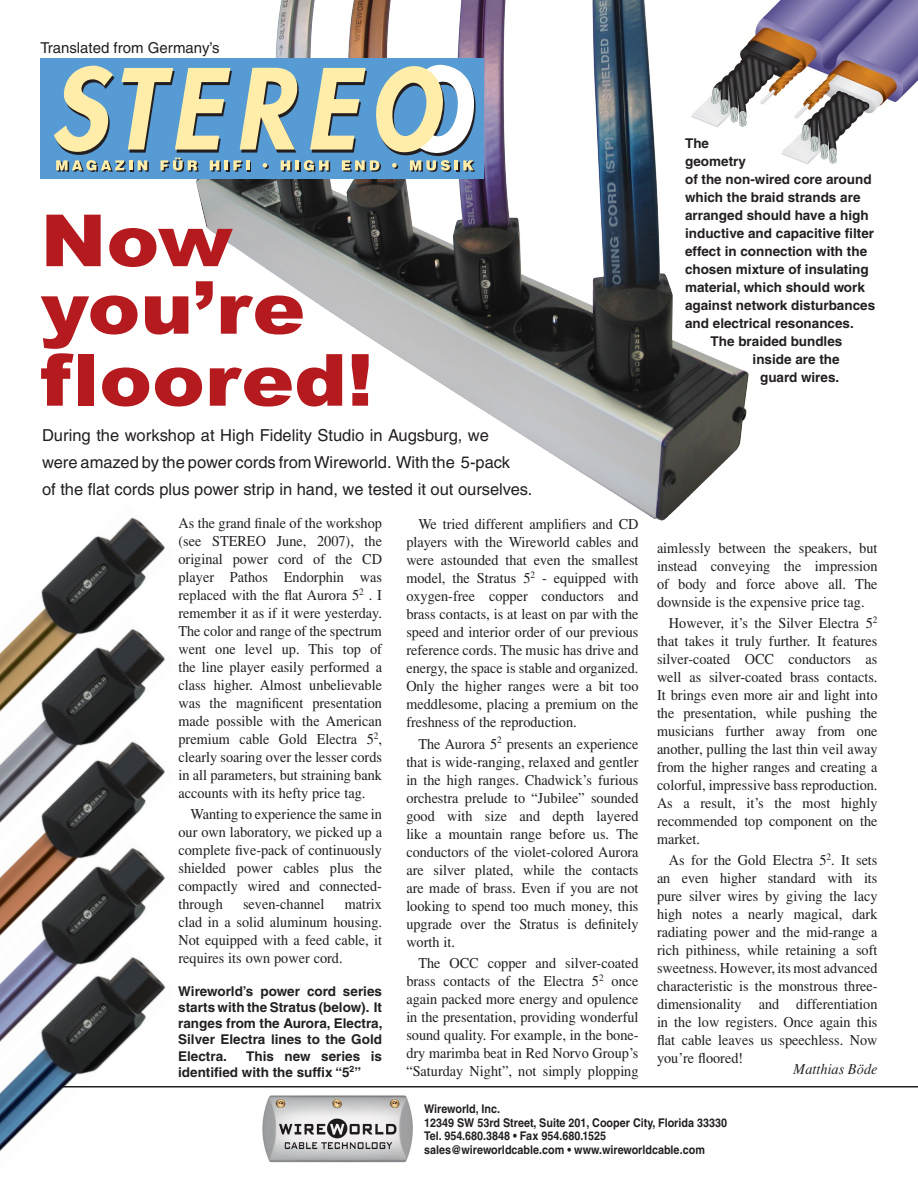
<style>
.page{position:relative;width:918px;height:1188px;background:#fff}
.page>*{position:absolute;margin:0;border:0;box-sizing:border-box;transform-origin:0 0}
.t1{font:900 72px/69.8px "Arial";color:#b51a1f;scale:1.1 1}
.t2{font:16.5px/27px "Helvetica";color:#231f20}
.t3{font:15px/18px "Times";color:#231f20;text-align:justify;scale:.95 1}
.t4{font:15px "Helvetica";color:#231f20}
.t5{font:italic 15px "Times";color:#231f20;scale:.95 1}
.t6{font:700 13.5px/16.2px "Helvetica";color:#231f20;text-align:justify}
.t7{font:700 12px/13.5px "Helvetica";color:#231f20;scale:.9 1}
</style>
<div class="page">
<img style="left:40px;top:517px;width:125px;height:96px">
<img style="left:160px;top:0;width:589px;height:530px">
<div style="left:40px;top:58px;width:444px;height:121px;background:#569bd3"></div>
<svg style="left:54px;top:64px;width:422px;height:108px"></svg>
<img style="left:686px;top:0;width:232px;height:166px">
<img style="left:0;top:906px;width:146px;height:36px">
<img style="left:0;top:613px;width:165px;height:293px">
<img style="left:0;top:942px;width:166px;height:210px">
<hr style="left:63px;top:1086px;width:855px;height:2px;background:#231f20">
<img style="left:262px;top:1095px;width:151px;height:68px">
<p class="t4" style="left:40px;top:39px;width:181px">Translated from Germany’s</p>
<h1 class="t1" style="left:40px;top:206px;width:304px">Now you’re floored!</h1>
<p class="t2" style="left:42px;top:422px;width:492px">During the workshop at High Fidelity Studio in Augsburg, we<br>were amazed by the power cords from Wireworld. With the 5-pack<br>of the flat cords plus power strip in hand, we tested it out ourselves.</p>
<p class="t3" style="left:178px;top:514px;width:216px">As the grand finale of the workshop (see STEREO June, 2007), the original power cord of the CD player Pathos Endorphin was replaced with the flat Aurora 5<sup>2</sup> . I remember it as if it were yesterday.<br>The color and range of the spectrum went one level up. This top of the line player easily performed a class higher. Almost unbelievable was the magnificent presentation made possible with the American premium cable Gold Electra 5<sup>2</sup>, clearly soaring over the lesser cords in all parameters, but straining bank accounts with its hefty price tag.</p>
<p class="t3" style="left:178px;top:805px;width:216px;text-indent:12px">Wanting to experience the same in our own laboratory, we picked up a complete five-pack of continuously shielded power cables plus the compactly wired and connected&shy;through</p>
<p class="t3" style="left:178px;top:895px;width:216px;text-indent:166px">matrix clad in a solid aluminum housing.<br>Not equipped with a feed cable, it requires its own power cord.</p>
<p class="t3" style="left:243px;top:895px;width:87px">seven-channel</p>
<p class="t6" style="left:178px;top:983px;width:206px">Wireworld’s power cord series starts with the Stratus (below). It ranges from the Aurora, Electra, Silver Electra lines to the Gold Electra.</p>
<p class="t6" style="left:178px;top:1048px;width:205px;text-indent:68px">This new series is identified with the suffix “5<sup>2</sup>”</p>
<p class="t3" style="left:406px;top:515px;width:246px;text-indent:12px">We tried different amplifiers and CD players with the Wireworld cables and were astounded that even the smallest model, the Stratus 5<sup>2</sup> - equipped with oxygen-free copper conductors and brass contacts, is at least on par with the speed and interior order of our previous reference cords. The music has drive and energy, the space is stable and organized.<br>Only the higher ranges were a bit too meddlesome, placing a premium on the freshness of the reproduction.</p>
<p class="t3" style="left:406px;top:734px;width:246px;text-indent:12px">The Aurora 5<sup>2</sup> presents an experience that is wide-ranging, relaxed and gentler in the high ranges. Chadwick’s furious orchestra prelude to “Jubilee” sounded good with size and depth layered like a mountain range before us. The conductors of the violet-colored Aurora are silver plated, while the contacts are made of brass. Even if you are not looking to spend too much money, this upgrade over the Stratus is definitely worth it.</p>
<p class="t3" style="left:406px;top:954px;width:246px;text-indent:12px">The OCC copper and silver-coated brass contacts of the Electra 5<sup>2</sup> once again packed more energy and opulence in the presentation, providing wonderful sound quality. For example, in the bone&shy;dry marimba beat in Red Norvo Group’s “Saturday Night”, not simply plopping</p>
<p class="t6" style="left:685px;top:135px;width:26px">The</p>
<p class="t6" style="left:685px;top:153px;width:63px">geometry</p>
<p class="t6" style="left:685px;top:171px;width:188px">of the non-wired core around</p>
<p class="t6" style="left:685px;top:189px;width:177px">which the braid strands are</p>
<p class="t6" style="left:685px;top:207px;width:185px">arranged should have a high</p>
<p class="t6" style="left:685px;top:225px;width:191px">inductive and capacitive filter</p>
<p class="t6" style="left:685px;top:243px;width:184px">effect in connection with the</p>
<p class="t6" style="left:685px;top:261px;width:185px">chosen mixture of insulating</p>
<p class="t6" style="left:685px;top:279px;width:181px">material, which should work</p>
<p class="t6" style="left:685px;top:297px;width:192px">against network disturbances</p>
<p class="t6" style="left:685px;top:315px;width:170px">and electrical resonances.</p>
<p class="t6" style="left:711px;top:333px;width:133px">The braided bundles</p>
<p class="t6" style="left:753px;top:351px;width:89px">inside are the</p>
<p class="t6" style="left:760px;top:369px;width:81px">guard wires.</p>
<p class="t3" style="left:657px;top:539px;width:234px">aimlessly between the speakers, but instead conveying the impression of body and force above all. The downside is the expensive price tag.</p>
<p class="t3" style="left:657px;top:614px;width:234px;text-indent:12px">However, it’s the Silver Electra 5<sup>2 </sup>that takes it truly further. It features silver-coated OCC conductors as well as silver-coated brass contacts.<br>It brings even more air and light into the presentation, while pushing the musicians further away from one another, pulling the last thin veil away from the higher ranges and creating a colorful, impressive bass reproduction.<br>As a result, it’s the most highly recommended top component on the market.</p>
<p class="t3" style="left:657px;top:851px;width:234px;text-indent:12px">As for the Gold Electra 5<sup>2</sup>. It sets an even higher standard with its pure silver wires by giving the lacy high notes a nearly magical, dark radiating power and the mid-range a rich pithiness, while retaining a soft sweetness. However, its most advanced characteristic is the monstrous three&shy;dimensionality and differentiation in the low registers. Once again this flat cable leaves us speechless. Now you’re floored!</p>
<p class="t5" style="left:794px;top:1060px;width:90px">Matthias Böde</p>
<p class="t7" style="left:424px;top:1102px;width:338px">Wireworld, Inc.<br>12349 SW 53rd Street, Suite 201, Cooper City, Florida 33330<br>Tel. 954.680.3848 • Fax 954.680.1525 sales@wireworldcable.com • www.wireworldcable.com</p>
</div>
